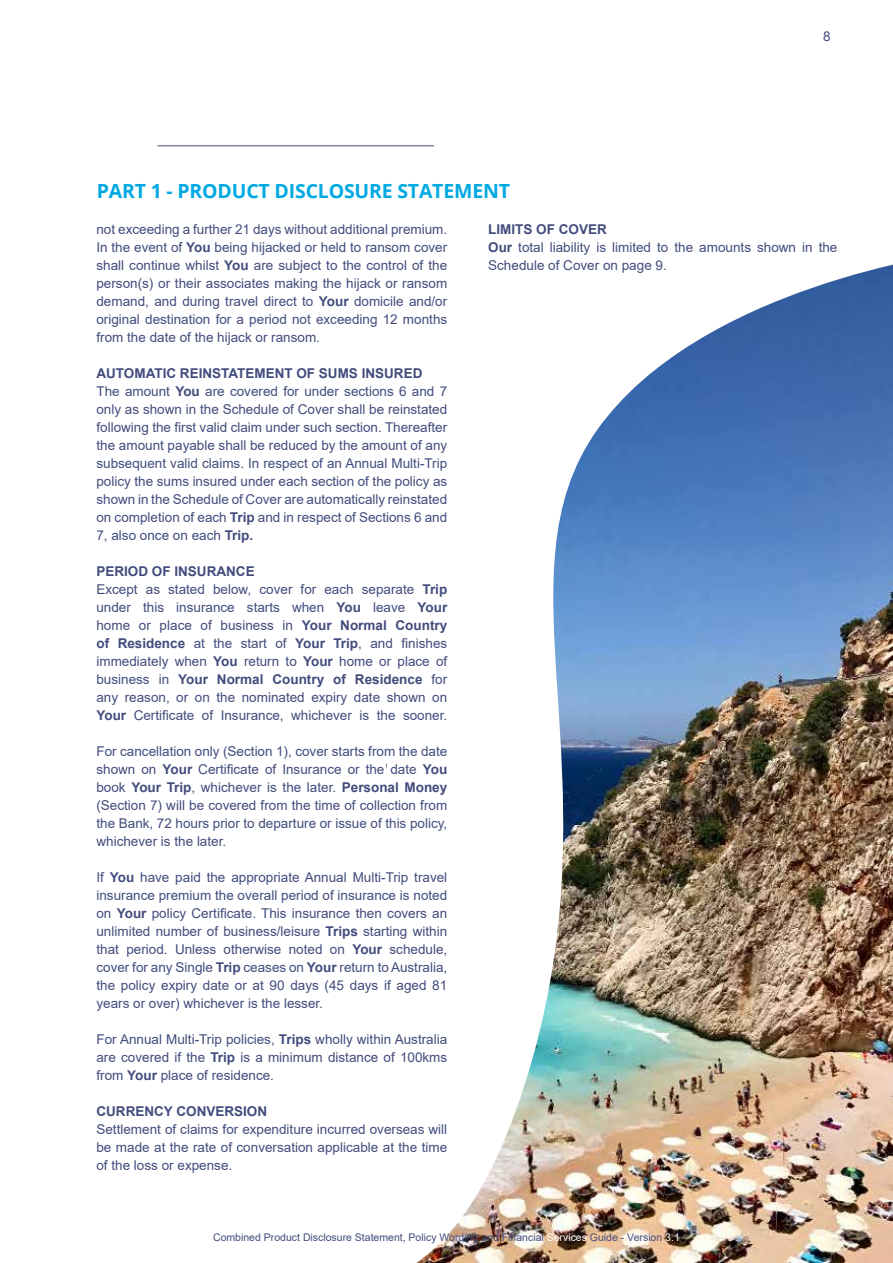
<style>
.page{position:relative;width:893px;height:1263px;background:#fff}
.page>*{position:absolute;margin:0;border:0;box-sizing:border-box;transform-origin:0 0}
.t1{font:700 19.5px "Open Sans";letter-spacing:-.01em;color:#00a9e2}
.t2{font:13.5px/18px "Arial";color:#424c7d;text-align:justify}
.t3{font:700 13.5px "Arial";color:#424c7d}
.t4{font:10.5px "Arial";color:#424c7d}
.s1{font-weight:700}
.s2{color:#fff}
</style>
<div class="page">
<hr style="left:158px;top:145px;width:276px;height:1px;background:#424c7d">
<img style="left:416px;top:264px;width:477px;height:999px">
<svg style="left:386px;top:264px;width:86px;height:555px"></svg>
<p class="t2" style="left:823px;top:27px;width:9px">8</p>
<h1 class="t1" style="left:97px;top:177px;width:415px">PART 1 - PRODUCT DISCLOSURE STATEMENT</h1>
<p class="t2" style="left:96px;top:220px;width:352px">not exceeding a further 21 days without additional premium.<br>In the event of <span class="s1">You</span> being hijacked or held to ransom cover shall continue whilst <span class="s1">You</span> are subject to the control of the person(s) or their associates making the hijack or ransom demand, and during travel direct to <span class="s1">Your</span> domicile and/or original destination for a period not exceeding 12 months from the date of the hijack or ransom.</p>
<p class="t2" style="left:96px;top:364px;width:352px;text-align:left"><span class="s1">AUTOMATIC REINSTATEMENT OF SUMS INSURED </span>The amount <span class="s1">You</span> are covered for under sections 6 and 7 only as shown in the Schedule of Cover shall be reinstated following the first valid claim under such section. Thereafter the amount payable shall be reduced by the amount of any subsequent valid claims. In respect of an Annual Multi-Trip policy the sums insured under each section of the policy as shown in the Schedule of Cover are automatically reinstated on completion of each <span class="s1">Trip</span> and in respect of Sections 6 and 7, also once on each <span class="s1">Trip.</span></p>
<p class="t2" style="left:96px;top:562px;width:352px;text-align:left"><span class="s1">PERIOD OF INSURANCE<br></span>Except as stated below, cover for each separate <span class="s1">Trip </span>under this insurance starts when <span class="s1">You</span> leave <span class="s1">Your </span>home or place of business in <span class="s1">Your Normal Country of Residence</span> at the start of <span class="s1">Your Trip</span>, and finishes immediately when <span class="s1">You</span> return to <span class="s1">Your</span> home or place of business in <span class="s1">Your Normal Country of Residence</span> for any reason, or on the nominated expiry date shown on <span class="s1">Your</span> Certificate of Insurance, whichever is the sooner.</p>
<p class="t2" style="left:96px;top:742px;width:352px">For cancellation only (Section 1), cover starts from the date shown on <span class="s1">Your</span> Certificate of Insurance or the date <span class="s1">You </span>book <span class="s1">Your Trip</span>, whichever is the later. <span class="s1">Personal Money </span>(Section 7) will be covered from the time of collection from the Bank, 72 hours prior to departure or issue of this policy, whichever is the later.</p>
<p class="t2" style="left:96px;top:868px;width:352px">If <span class="s1">You</span> have paid the appropriate Annual Multi-Trip travel insurance premium the overall period of insurance is noted on <span class="s1">Your</span> policy Certificate. This insurance then covers an unlimited number of business/leisure <span class="s1">Trips</span> starting within that period. Unless otherwise noted on <span class="s1">Your</span> schedule, cover for any Single <span class="s1">Trip</span> ceases on <span class="s1">Your</span> return to Australia, the policy expiry date or at 90 days (45 days if aged 81 years or over) whichever is the lesser.</p>
<p class="t2" style="left:96px;top:1030px;width:352px">For Annual Multi-Trip policies, <span class="s1">Trips</span> wholly within Australia are covered if the <span class="s1">Trip</span> is a minimum distance of 100kms from <span class="s1">Your</span> place of residence.</p>
<p class="t3" style="left:96px;top:1102px;width:172px">CURRENCY CONVERSION</p>
<p class="t2" style="left:96px;top:1120px;width:352px">Settlement of claims for expenditure incurred overseas will be made at the rate of conversation applicable at the time of the loss or expense.</p>
<p class="t2" style="left:488px;top:220px;width:351px;text-align:left"><span class="s1">LIMITS OF COVER<br>Our</span> total liability is limited to the amounts shown in the<br>Schedule of Cover on page 9.</p>
<p class="t4" style="left:213px;top:1230px;width:468px">Combined Product Disclosure Statement, Policy Wording and Financial <span class="s2">Services</span> Guide - Version <span class="s2">3.1</span></p>
</div>
